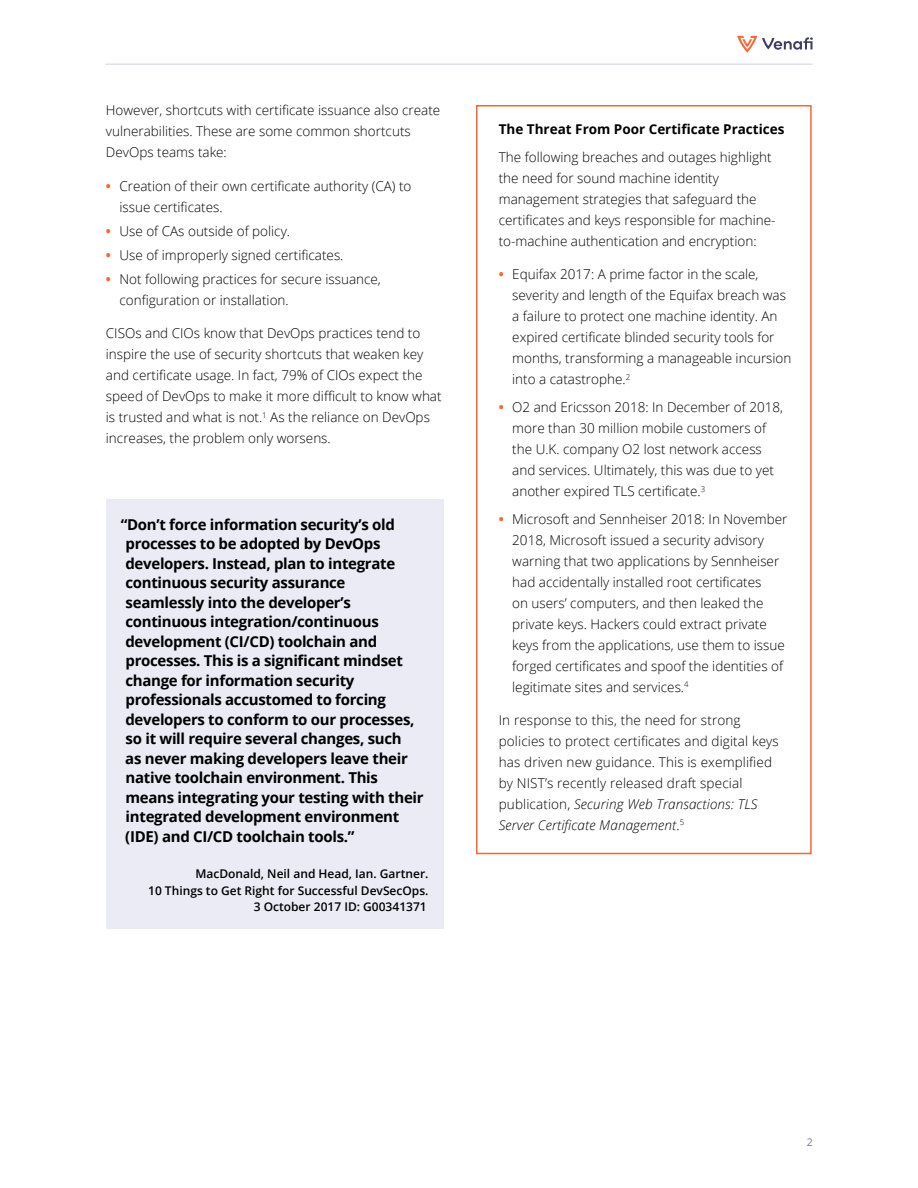
<style>
.page{position:relative;width:918px;height:1188px;background:#fff}
.page>*{position:absolute;margin:0;border:0;box-sizing:border-box;transform-origin:0 0}
.t1{font:700 15px/19.5px "Open Sans";letter-spacing:-.02em;color:#000}
.Body{font:300 13.5px/21px "Open Sans";color:#000}
.Subhead{font:700 13.5px "Open Sans";color:#000}
.Quote_-_Attribute{font:600 12px/16.5px "Open Sans";color:#000;text-align:right}
.t2{font:10.5px "Open Sans";color:#777891}
.s1{font-weight:700;color:#ff6333}
.s2{font-style:italic}
</style>
<div class="page">
<hr style="left:105px;top:64px;width:708px;height:1px;background:#cfd3e6">
<svg style="left:737px;top:36px;width:76px;height:17px"></svg>
<div style="left:106px;top:499px;width:338px;height:430px;background:#eaebf5"></div>
<div style="left:476px;top:105px;width:336px;height:749px;border:2px solid #ff6333"></div>
<p class="Body" style="left:106px;top:100px;width:336px">However, shortcuts with certificate issuance also create vulnerabilities. These are some common shortcuts<br>DevOps teams take:</p>
<p class="Body" style="left:119px;top:175px;width:294px;text-indent:-14px"><span class="s1">•</span> Creation of their own certificate authority (CA) to issue certificates.</p>
<p class="Body" style="left:106px;top:220px;width:186px"><span class="s1">•</span> Use of CAs outside of policy.</p>
<p class="Body" style="left:106px;top:244px;width:239px"><span class="s1">•</span> Use of improperly signed certificates.</p>
<p class="Body" style="left:119px;top:268px;width:263px;text-indent:-14px"><span class="s1">•</span> Not following practices for secure issuance, configuration or installation.</p>
<p class="Body" style="left:106px;top:322px;width:337px">CISOs and CIOs know that DevOps practices tend to inspire the use of security shortcuts that weaken key and certificate usage. In fact, 79% of CIOs expect the speed of DevOps to make it more difficult to know what is trusted and what is not.<sup>1</sup> As the reliance on DevOps increases, the problem only worsens.</p>
<p class="t1" style="left:121px;top:514px;width:304px">“Don’t force information security’s old processes to be adopted by DevOps developers. Instead, plan to integrate continuous security assurance<br>seamlessly into the developer’s continuous integration/continuous development (CI/CD) toolchain and processes. This is a significant mindset change for information security professionals accustomed to forcing developers to conform to our processes, so it will require several changes, such<br>as never making developers leave their native toolchain environment. This means integrating your testing with their integrated development environment (IDE) and CI/CD toolchain tools.”</p>
<p class="Quote_-_Attribute" style="left:148px;top:865px;width:282px">MacDonald, Neil and Head, Ian. Gartner.<br>10 Things to Get Right for Successful DevSecOps.</p>
<p class="Quote_-_Attribute" style="left:254px;top:898px;width:175px">3 October 2017 ID: G00341371</p>
<p class="Subhead" style="left:499px;top:119px;width:287px">The Threat From Poor Certificate Practices</p>
<p class="Body" style="left:499px;top:146px;width:278px">The following breaches and outages highlight the need for sound machine identity management strategies that safeguard the certificates and keys responsible for machine&shy;to-machine authentication and encryption:</p>
<p class="Body" style="left:512px;top:264px;width:281px;text-indent:-14px"><span class="s1">•</span> Equifax 2017: A prime factor in the scale, severity and length of the Equifax breach was a failure to protect one machine identity. An expired certificate blinded security tools for months, transforming a manageable incursion into a catastrophe.<sup>2</sup></p>
<p class="Body" style="left:512px;top:396px;width:272px;text-indent:-14px"><span class="s1">•</span> O2 and Ericsson 2018: In December of 2018, more than 30 million mobile customers of the U.K. company O2 lost network access and services. Ultimately, this was due to yet another expired TLS certificate.<sup>3</sup></p>
<p class="Body" style="left:512px;top:508px;width:277px;text-indent:-14px"><span class="s1">•</span> Microsoft and Sennheiser 2018: In November 2018, Microsoft issued a security advisory warning that two applications by Sennheiser had accidentally installed root certificates<br>on users’ computers, and then leaked the private keys. Hackers could extract private keys from the applications, use them to issue forged certificates and spoof the identities of legitimate sites and services.<sup>4</sup></p>
<p class="Body" style="left:499px;top:709px;width:282px">In response to this, the need for strong policies to protect certificates and digital keys has driven new guidance. This is exemplified by NIST’s recently released draft special publication, <span class="s2">Securing Web Transactions: TLS Server Certificate Management</span>.<sup>5</sup></p>
<p class="t2" style="left:807px;top:1135px;width:8px">2</p>
</div>
